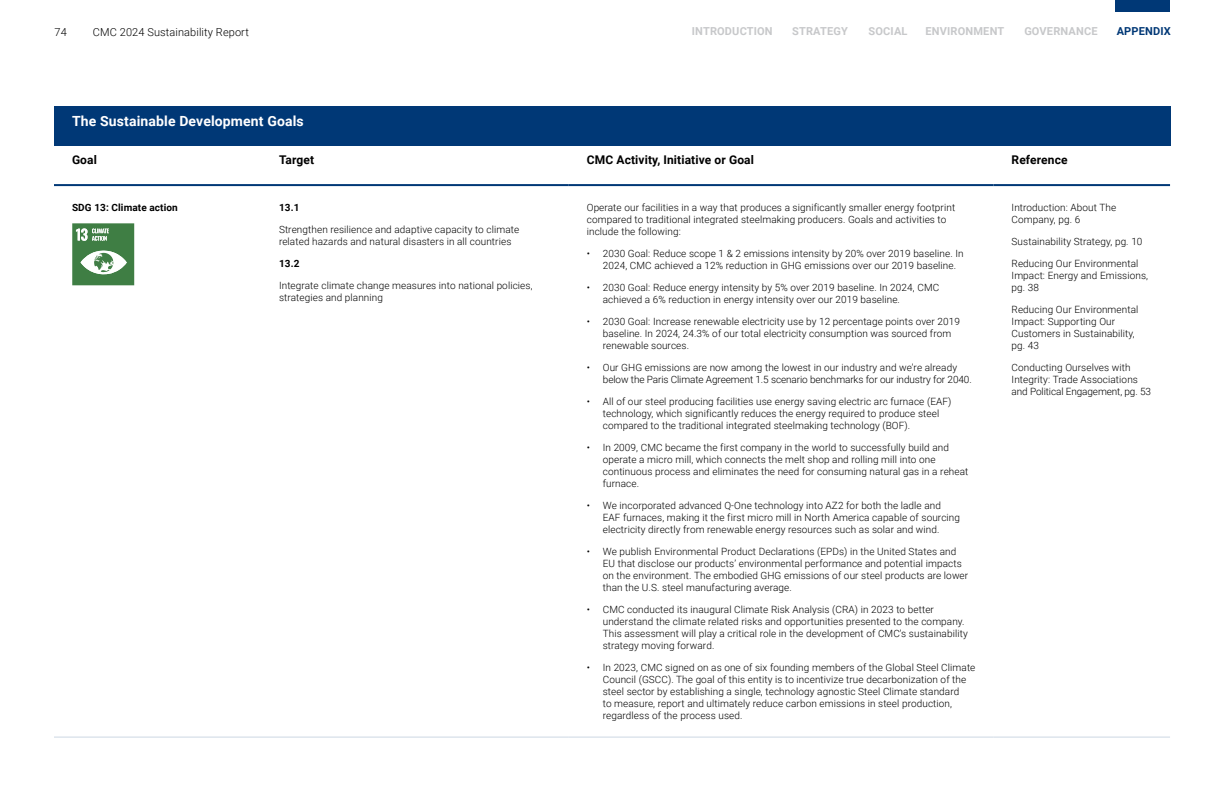
<style>
.page{position:relative;width:1224px;height:792px;background:#fff}
.page>*{position:absolute;margin:0;border:0;box-sizing:border-box;transform-origin:0 0}
.t1{font:700 14px "Roboto";letter-spacing:.01em;color:#fff}
.t2{font:700 12px "Roboto";letter-spacing:.01em;color:#000}
.t3{font:700 11px "Roboto";letter-spacing:.015em;color:#c7c8ca}
.t4{font:300 11px "Roboto";letter-spacing:.01em;color:#000}
.t5{font:700 11px "Roboto";letter-spacing:.015em;color:#003876}
.t6{font:300 10px/12px "Roboto";letter-spacing:.01em;color:#000}
.t7{font:300 10px/12px "Roboto";letter-spacing:-.01em;color:#000}
.t8{font:700 10px "Roboto";letter-spacing:.01em;color:#000}
</style>
<div class="page">
<div style="left:1116px;top:0;width:54px;height:12px;background:#003876"></div>
<div style="left:54px;top:107px;width:1116px;height:39px;background:#003876"></div>
<hr style="left:54px;top:184px;width:207px;height:2px;background:#003876">
<hr style="left:261px;top:184px;width:308px;height:2px;background:#003876">
<hr style="left:569px;top:184px;width:425px;height:2px;background:#003876">
<hr style="left:994px;top:184px;width:176px;height:2px;background:#003876">
<hr style="left:54px;top:737px;width:207px;height:1px;background:#ccd7e4">
<hr style="left:261px;top:737px;width:308px;height:1px;background:#ccd7e4">
<hr style="left:569px;top:737px;width:425px;height:1px;background:#ccd7e4">
<hr style="left:994px;top:737px;width:176px;height:1px;background:#ccd7e4">
<svg style="left:72px;top:223px;width:62px;height:62px"></svg>
<p class="t4" style="left:55px;top:25px;width:14px">74</p>
<p class="t4" style="left:93px;top:25px;width:157px">CMC 2024 Sustainability Report</p>
<p class="t3" style="left:692px;top:23px;width:82px">INTRODUCTION</p>
<p class="t3" style="left:792px;top:23px;width:57px">STRATEGY</p>
<p class="t3" style="left:869px;top:23px;width:41px">SOCIAL</p>
<p class="t3" style="left:926px;top:23px;width:80px">ENVIRONMENT</p>
<p class="t3" style="left:1024px;top:23px;width:75px">GOVERNANCE</p>
<p class="t5" style="left:1117px;top:23px;width:56px">APPENDIX</p>
<h1 class="t1" style="left:72px;top:111px;width:233px">The Sustainable Development Goals</h1>
<p class="t2" style="left:72px;top:151px;width:26px">Goal</p>
<p class="t2" style="left:279px;top:151px;width:37px">Target</p>
<p class="t2" style="left:587px;top:151px;width:169px">CMC Activity, Initiative or Goal</p>
<p class="t2" style="left:1012px;top:151px;width:57px">Reference</p>
<p class="t8" style="left:72px;top:201px;width:107px">SDG 13: Climate action</p>
<p class="t8" style="left:279px;top:201px;width:22px">13.1</p>
<p class="t6" style="left:279px;top:223px;width:242px">Strengthen resilience and adaptive capacity to climate related hazards and natural disasters in all countries</p>
<p class="t8" style="left:279px;top:257px;width:22px">13.2</p>
<p class="t6" style="left:279px;top:279px;width:255px">Integrate climate change measures into national policies, strategies and planning</p>
<p class="t6" style="left:1012px;top:201px;width:106px">Introduction: About The<br>Company, pg. 6</p>
<p class="t6" style="left:1012px;top:235px;width:132px">Sustainability Strategy, pg. 10</p>
<p class="t6" style="left:1012px;top:257px;width:138px">Reducing Our Environmental<br>Impact: Energy and Emissions, pg. 38</p>
<p class="t6" style="left:1012px;top:303px;width:128px">Reducing Our Environmental<br>Impact: Supporting Our<br>Customers in Sustainability, pg. 43</p>
<p class="t6" style="left:1012px;top:361px;width:141px">Conducting Ourselves with<br>Integrity: Trade Associations and Political Engagement, pg. 53</p>
<p class="t6" style="left:587px;top:201px;width:370px">Operate our facilities in a way that produces a significantly smaller energy footprint compared to traditional integrated steelmaking producers. Goals and activities to include the following:</p>
<p class="t6" style="left:603px;top:247px;width:362px;text-indent:-16px">• 2030 Goal: Reduce scope 1 &amp; 2 emissions intensity by 20% over 2019 baseline. In<br>2024, CMC achieved a 12% reduction in GHG emissions over our 2019 baseline.</p>
<p class="t6" style="left:603px;top:281px;width:338px;text-indent:-16px">• 2030 Goal: Reduce energy intensity by 5% over 2019 baseline. In 2024, CMC achieved a 6% reduction in energy intensity over our 2019 baseline.</p>
<p class="t6" style="left:603px;top:315px;width:359px;text-indent:-16px">• 2030 Goal: Increase renewable electricity use by 12 percentage points over 2019 baseline. In 2024, 24.3% of our total electricity consumption was sourced from renewable sources.</p>
<p class="t7" style="left:603px;top:361px;width:370px;text-indent:-16px">• Our GHG emissions are now among the lowest in our industry and we’re already below the Paris Climate Agreement 1.5 scenario benchmarks for our industry for 2040.</p>
<p class="t6" style="left:603px;top:395px;width:350px;text-indent:-16px">• All of our steel producing facilities use energy saving electric arc furnace (EAF) technology, which significantly reduces the energy required to produce steel compared to the traditional integrated steelmaking technology (BOF).</p>
<p class="t6" style="left:603px;top:441px;width:367px;text-indent:-16px">• In 2009, CMC became the first company in the world to successfully build and operate a micro mill, which connects the melt shop and rolling mill into one continuous process and eliminates the need for consuming natural gas in a reheat furnace.</p>
<p class="t6" style="left:603px;top:499px;width:359px;text-indent:-16px">• We incorporated advanced Q-One technology into AZ2 for both the ladle and<br>EAF furnaces, making it the first micro mill in North America capable of sourcing electricity directly from renewable energy resources such as solar and wind.</p>
<p class="t6" style="left:603px;top:545px;width:367px;text-indent:-16px">• We publish Environmental Product Declarations (EPDs) in the United States and EU that disclose our products’ environmental performance and potential impacts on the environment. The embodied GHG emissions of our steel products are lower than the U.S. steel manufacturing average.</p>
<p class="t6" style="left:603px;top:603px;width:366px;text-indent:-16px">• CMC conducted its inaugural Climate Risk Analysis (CRA) in 2023 to better understand the climate related risks and opportunities presented to the company.<br>This assessment will play a critical role in the development of CMC’s sustainability strategy moving forward.</p>
<p class="t6" style="left:603px;top:661px;width:374px;text-indent:-16px">• In 2023, CMC signed on as one of six founding members of the Global Steel Climate Council (GSCC). The goal of this entity is to incentivize true decarbonization of the steel sector by establishing a single, technology agnostic Steel Climate standard<br>to measure, report and ultimately reduce carbon emissions in steel production, regardless of the process used.</p>
</div>
